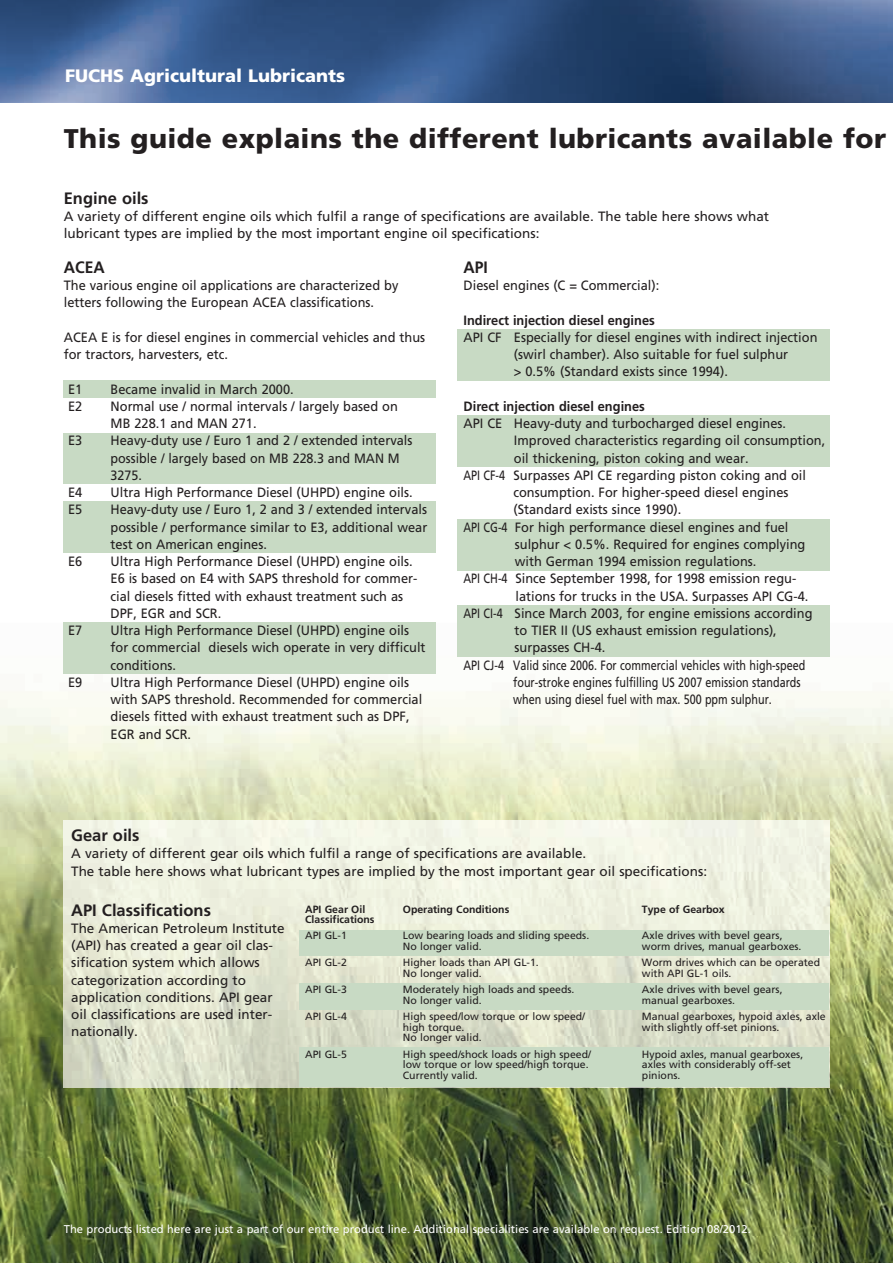
<style>
.page{position:relative;width:893px;height:1263px;background:#fff}
.page>*{position:absolute;margin:0;border:0;box-sizing:border-box;transform-origin:0 0}
.t1{font:900 27px "Frutiger LT Std";letter-spacing:.015em;color:#231f20}
.t2{font:900 18px "Frutiger LT Std";color:#fff}
.t3{font:700 16.5px "Frutiger LT Std";color:#231f20}
.t4{font:700 16.5px "Frutiger LT Std";color:#231f20;scale:.95 1}
.t5{font:13.5px/17.2px "Frutiger LT Std";color:#231f20;scale:.95 1}
.t6{font:13.5px/17.2px "Frutiger LT Std";color:#231f20}
.t7{font:13.5px "Frutiger LT Std";color:#231f20;scale:.8 1}
.t8{font:700 13.5px "Frutiger LT Std";color:#231f20;scale:.95 1}
.t9{font:11.25px "Frutiger LT Std";color:#fff}
.t10{font:10.5px/10.5px "Frutiger LT Std";color:#231f20}
.t11{font:700 10.5px/10.5px "Frutiger LT Std";color:#231f20}
</style>
<div class="page">
<img style="left:0;top:623px;width:893px;height:640px">
<img style="left:64px;top:821px;width:765px;height:266px">
<div style="left:457px;top:329px;width:372px;height:52px;background:#c8dac4"></div>
<div style="left:457px;top:416px;width:372px;height:51px;background:#c8dac4"></div>
<div style="left:457px;top:519px;width:372px;height:51px;background:#c8dac4"></div>
<div style="left:457px;top:605px;width:372px;height:51px;background:#c8dac4"></div>
<div style="left:64px;top:433px;width:372px;height:50px;background:#c8dac4"></div>
<div style="left:64px;top:501px;width:372px;height:52px;background:#c8dac4"></div>
<div style="left:64px;top:622px;width:372px;height:51px;background:#c8dac4"></div>
<div style="left:64px;top:380px;width:372px;height:18px;background:#c8dac4"></div>
<img style="left:0;top:0;width:893px;height:102px">
<div style="left:299px;top:930px;width:530px;height:25px;background:#c8dac4"></div>
<div style="left:299px;top:983px;width:530px;height:26px;background:#c8dac4"></div>
<div style="left:299px;top:1047px;width:530px;height:40px;background:#c8dac4"></div>
<h2 class="t2" style="left:65px;top:65px;width:282px">FUCHS Agricultural Lubricants</h2>
<h1 class="t1" style="left:64px;top:122px;width:824px">This guide explains the different lubricants available for</h1>
<p class="t3" style="left:64px;top:188px;width:86px">Engine oils</p>
<p class="t6" style="left:64px;top:208px;width:707px">A variety of different engine oils which fulfil a range of specifications are available. The table here shows what lubricant types are implied by the most important engine oil specifications:</p>
<p class="t4" style="left:64px;top:257px;width:45px">ACEA</p>
<p class="t5" style="left:64px;top:277px;width:354px">The various engine oil applications are characterized by letters following the European ACEA classifications.</p>
<p class="t5" style="left:64px;top:329px;width:382px">ACEA E is for diesel engines in commercial vehicles and thus for tractors, harvesters, etc.</p>
<p class="t5" style="left:68px;top:380px;width:17px">E1</p>
<p class="t5" style="left:111px;top:380px;width:194px">Became invalid in March 2000.</p>
<p class="t5" style="left:68px;top:398px;width:17px">E2</p>
<p class="t5" style="left:111px;top:398px;width:304px">Normal use / normal intervals / largely based on<br>MB 228.1 and MAN 271.</p>
<p class="t5" style="left:68px;top:432px;width:17px">E3</p>
<p class="t5" style="left:111px;top:432px;width:319px">Heavy-duty use / Euro 1 and 2 / extended intervals possible / largely based on MB 228.3 and MAN M<br>3275.</p>
<p class="t5" style="left:68px;top:484px;width:17px">E4</p>
<p class="t5" style="left:111px;top:484px;width:320px">Ultra High Performance Diesel (UHPD) engine oils.</p>
<p class="t5" style="left:68px;top:501px;width:17px">E5</p>
<p class="t5" style="left:111px;top:501px;width:335px;text-align:justify">Heavy-duty use / Euro 1, 2 and 3 / extended intervals possible / performance similar to E3, additional wear test on American engines.</p>
<p class="t5" style="left:68px;top:553px;width:17px">E6</p>
<p class="t5" style="left:111px;top:553px;width:324px">Ultra High Performance Diesel (UHPD) engine oils.<br>E6 is based on E4 with SAPS threshold for commer&shy;cial diesels fitted with exhaust treatment such as DPF, EGR and SCR.</p>
<p class="t5" style="left:68px;top:622px;width:17px">E7</p>
<p class="t5" style="left:111px;top:622px;width:333px">Ultra High Performance Diesel (UHPD) engine oils for commercial diesels wich operate in very difficult conditions.</p>
<p class="t5" style="left:68px;top:674px;width:17px">E9</p>
<p class="t5" style="left:111px;top:674px;width:330px">Ultra High Performance Diesel (UHPD) engine oils with SAPS threshold. Recommended for commercial diesels fitted with exhaust treatment such as DPF, EGR and SCR.</p>
<p class="t4" style="left:463px;top:257px;width:27px">API</p>
<p class="t5" style="left:463px;top:277px;width:208px">Diesel engines (C = Commercial):</p>
<p class="t8" style="left:463px;top:312px;width:203px">Indirect injection diesel engines</p>
<p class="t5" style="left:514px;top:329px;width:321px;text-indent:-50px">API CF Especially for diesel engines with indirect injection (swirl chamber). Also suitable for fuel sulphur<br>&gt; 0.5% (Standard exists since 1994).</p>
<p class="t8" style="left:463px;top:398px;width:192px">Direct injection diesel engines</p>
<p class="t5" style="left:463px;top:415px;width:341px">API CE Heavy-duty and turbocharged diesel engines.</p>
<p class="t5" style="left:514px;top:432px;width:329px">Improved characteristics regarding oil consumption,</p>
<p class="t5" style="left:514px;top:449px;width:249px">oil thickening, piston coking and wear.</p>
<p class="t7" style="left:463px;top:467px;width:430px">API CF-4 Surpasses API CE regarding piston coking and oil</p>
<p class="t5" style="left:513px;top:484px;width:291px">consumption. For higher-speed diesel engines</p>
<p class="t5" style="left:513px;top:501px;width:178px">(Standard exists since 1990).</p>
<p class="t7" style="left:463px;top:519px;width:408px">API CG-4 For high performance diesel engines and fuel</p>
<p class="t5" style="left:515px;top:535px;width:307px">sulphur &lt; 0.5%. Required for engines complying</p>
<p class="t5" style="left:515px;top:553px;width:256px">with German 1994 emission regulations.</p>
<p class="t7" style="left:463px;top:571px;width:417px">API CH-4 Since September 1998, for 1998 emission regu-</p>
<p class="t5" style="left:515px;top:587px;width:310px">lations for trucks in the USA. Surpasses API CG-4.</p>
<p class="t7" style="left:463px;top:605px;width:438px">API CI-4 Since March 2003, for engine emissions according</p>
<p class="t5" style="left:515px;top:622px;width:278px">to TIER II (US exhaust emission regulations),</p>
<p class="t5" style="left:515px;top:639px;width:97px">surpasses CH-4.</p>
<p class="t7" style="left:463px;top:657px;width:429px">API CJ-4 Valid since 2006. For commercial vehicles with high-speed</p>
<p class="t7" style="left:513px;top:674px;width:361px">four-stroke engines fulfilling US 2007 emission standards</p>
<p class="t7" style="left:513px;top:691px;width:325px">when using diesel fuel with max. 500 ppm sulphur.</p>
<p class="t3" style="left:71px;top:826px;width:70px">Gear oils</p>
<p class="t6" style="left:71px;top:845px;width:637px">A variety of different gear oils which fulfil a range of specifications are available.<br>The table here shows what lubricant types are implied by the most important gear oil specifications:</p>
<p class="t3" style="left:71px;top:900px;width:141px">API Classifications</p>
<p class="t6" style="left:71px;top:920px;width:215px">The American Petroleum Institute (API) has created a gear oil clas&shy;sification system which allows categorization according to application conditions. API gear oil classifications are used inter&shy;nationally.</p>
<p class="t11" style="left:305px;top:904px;width:71px">API Gear Oil<br>Classifications</p>
<p class="t10" style="left:305px;top:930px;width:43px">API GL-1</p>
<p class="t10" style="left:305px;top:957px;width:43px">API GL-2</p>
<p class="t10" style="left:305px;top:984px;width:43px">API GL-3</p>
<p class="t10" style="left:305px;top:1011px;width:43px">API GL-4</p>
<p class="t10" style="left:305px;top:1049px;width:43px">API GL-5</p>
<p class="t11" style="left:403px;top:904px;width:108px">Operating Conditions</p>
<p class="t10" style="left:403px;top:930px;width:188px">Low bearing loads and sliding speeds.<br>No longer valid.</p>
<p class="t10" style="left:403px;top:957px;width:137px">Higher loads than API GL-1.<br>No longer valid.</p>
<p class="t10" style="left:403px;top:984px;width:173px">Moderately high loads and speeds.<br>No longer valid.</p>
<p class="t10" style="left:403px;top:1011px;width:184px">High speed/low torque or low speed/ high torque.<br>No longer valid.</p>
<p class="t10" style="left:403px;top:1049px;width:190px">High speed/shock loads or high speed/ low torque or low speed/high torque.<br>Currently valid.</p>
<p class="t11" style="left:642px;top:904px;width:84px">Type of Gearbox</p>
<p class="t10" style="left:642px;top:930px;width:161px">Axle drives with bevel gears, worm drives, manual gearboxes.</p>
<p class="t10" style="left:642px;top:957px;width:180px">Worm drives which can be operated with API GL-1 oils.</p>
<p class="t10" style="left:642px;top:984px;width:142px">Axle drives with bevel gears, manual gearboxes.</p>
<p class="t10" style="left:642px;top:1011px;width:185px">Manual gearboxes, hypoid axles, axle with slightly off-set pinions.</p>
<p class="t10" style="left:642px;top:1049px;width:163px">Hypoid axles, manual gearboxes, axles with considerably off-set pinions.</p>
<p class="t9" style="left:64px;top:1222px;width:689px">The products listed here are just a part of our entire product line. Additional specialities are available on request. Edition 08/2012.</p>
</div>
